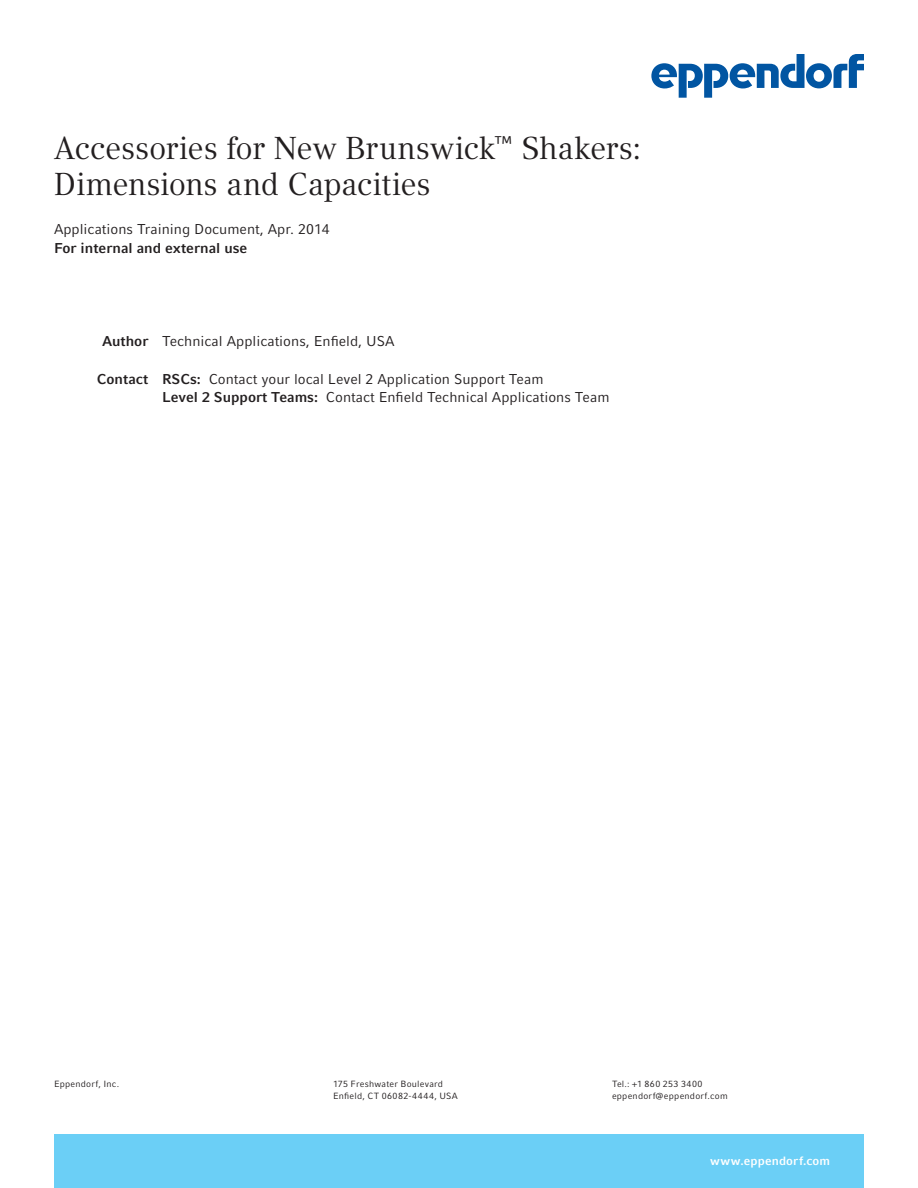
<style>
.page{position:relative;width:918px;height:1188px;background:#fff}
.page>*{position:absolute;margin:0;border:0;box-sizing:border-box;transform-origin:0 0}
.t1{font:31.5px/36px "Compatil Textfor Eppendorf";letter-spacing:-.01em;color:#231f20}
.t2{font:14.25px/18.8px "Compatil Factfor Eppendorf";color:#231f20}
.t3{font:700 14.25px "Compatil Factfor Eppendorf";color:#231f20}
.t4{font:700 12px "Compatil Factfor Eppendorf";letter-spacing:.01em;color:#fff}
.t5{font:9px/12px "Compatil Factfor Eppendorf";letter-spacing:.025em;color:#231f20}
.s1{font-weight:700}
</style>
<div class="page">
<svg style="left:651px;top:54px;width:213px;height:44px"></svg>
<div style="left:54px;top:1134px;width:810px;height:54px;background:#6bcff6"></div>
<h1 class="t1" style="left:54px;top:130px;width:589px">Accessories for New Brunswick<sup>™</sup> Shakers:<br>Dimensions and Capacities</h1>
<p class="t2" style="left:54px;top:220px;width:277px">Applications Training Document, Apr. 2014</p>
<p class="t3" style="left:54px;top:239px;width:195px">For internal and external use</p>
<p class="t2" style="left:102px;top:332px;width:294px"><span class="s1">Author</span> Technical Applications, Enfield, USA</p>
<p class="t2" style="left:162px;top:369px;width:449px;text-indent:-65px"><span class="s1">Contact RSCs:</span> Contact your local Level 2 Application Support Team<br><span class="s1">Level 2 Support Teams:</span> Contact Enfield Technical Applications Team</p>
<p class="t5" style="left:54px;top:1078px;width:67px">Eppendorf, Inc.</p>
<p class="t5" style="left:333px;top:1078px;width:126px">175 Freshwater Boulevard<br>Enfield, CT 06082-4444, USA</p>
<p class="t5" style="left:612px;top:1078px;width:117px">Tel.: +1 860 253 3400 eppendorf@eppendorf.com</p>
<p class="t4" style="left:710px;top:1154px;width:121px">www.eppendorf.com</p>
</div>
